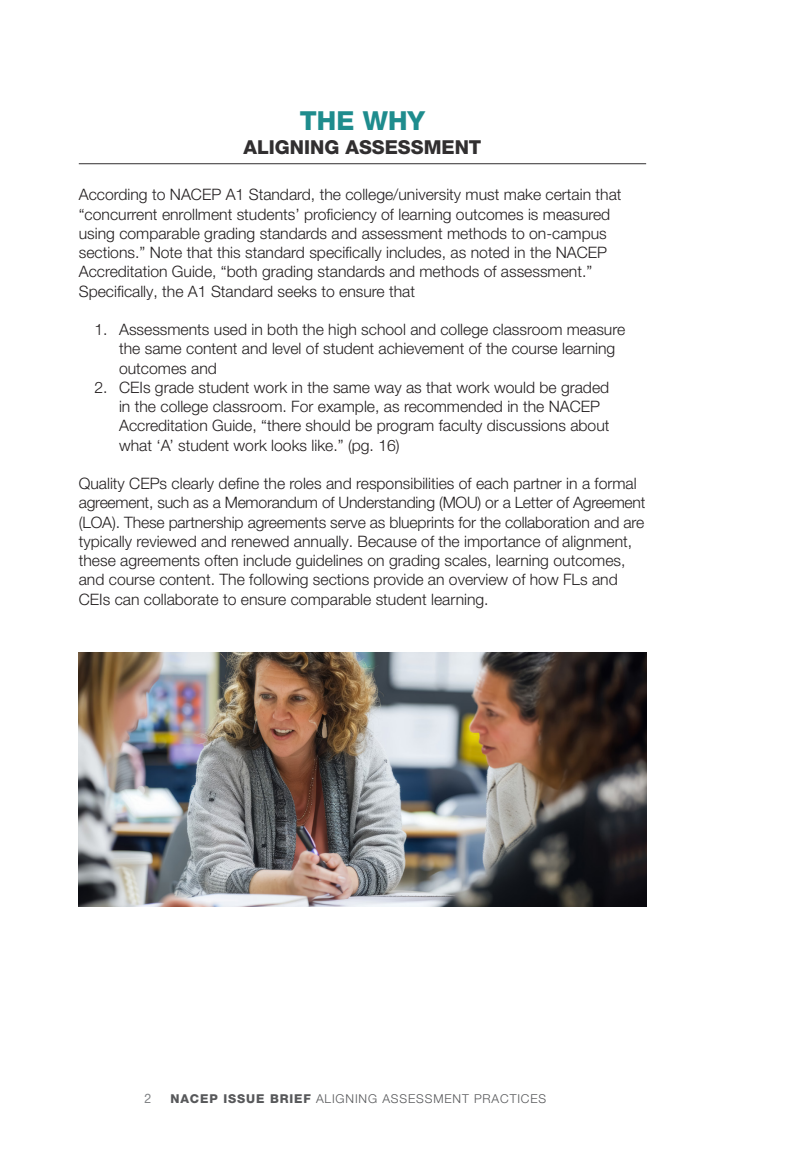
<style>
.page{position:relative;width:788px;height:1166px;background:#fff}
.page>*{position:absolute;margin:0;border:0;box-sizing:border-box;transform-origin:0 0}
.Section_Style{font:800 26.25px "Helvetica Neue";color:#1e8c8d}
.Section_Style-2{font:800 19.25px "Helvetica Neue";color:#312f30}
.Body{font:300 15.75px/19.2px "Helvetica Neue LT Pro";color:#231f20}
.t1{font:13.12px "Helvetica Neue";color:#808285;scale:.95 1}
.t2{font:300 12.25px "Helvetica Neue LT Pro";letter-spacing:.07em;color:#57585a}
.s1{font-family:"Helvetica Neue";font-weight:800}
</style>
<div class="page">
<img style="left:79px;top:652px;width:567px;height:255px">
<hr style="left:79px;top:163px;width:567px;height:1px;background:#312f30">
<p class="Section_Style" style="left:300px;top:105px;width:126px">THE WHY</p>
<p class="Section_Style-2" style="left:243px;top:135px;width:239px">ALIGNING ASSESSMENT</p>
<p class="Body" style="left:79px;top:185px;width:544px">According to NACEP A1 Standard, the college/university must make certain that “concurrent enrollment students’ proficiency of learning outcomes is measured using comparable grading standards and assessment methods to on-campus sections.” Note that this standard specifically includes, as noted in the NACEP Accreditation Guide, “both grading standards and methods of assessment.” Specifically, the A1 Standard seeks to ensure that</p>
<p class="Body" style="left:119px;top:319px;width:507px;text-indent:-24px">1. Assessments used in both the high school and college classroom measure the same content and level of student achievement of the course learning outcomes and</p>
<p class="Body" style="left:119px;top:377px;width:492px;text-indent:-24px">2. CEIs grade student work in the same way as that work would be graded in the college classroom. For example, as recommended in the NACEP Accreditation Guide, “there should be program faculty discussions about what ‘A’ student work looks like.” (pg. 16)</p>
<p class="Body" style="left:79px;top:473px;width:568px">Quality CEPs clearly define the roles and responsibilities of each partner in a formal agreement, such as a Memorandum of Understanding (MOU) or a Letter of Agreement (LOA). These partnership agreements serve as blueprints for the collaboration and are typically reviewed and renewed annually. Because of the importance of alignment, these agreements often include guidelines on grading scales, learning outcomes, and course content. The following sections provide an overview of how FLs and CEIs can collaborate to ensure comparable student learning.</p>
<p class="t1" style="left:144px;top:1090px;width:9px">2</p>
<p class="t2" style="left:170px;top:1091px;width:377px"><span class="s1">NACEP ISSUE BRIEF</span> ALIGNING ASSESSMENT PRACTICES</p>
</div>
